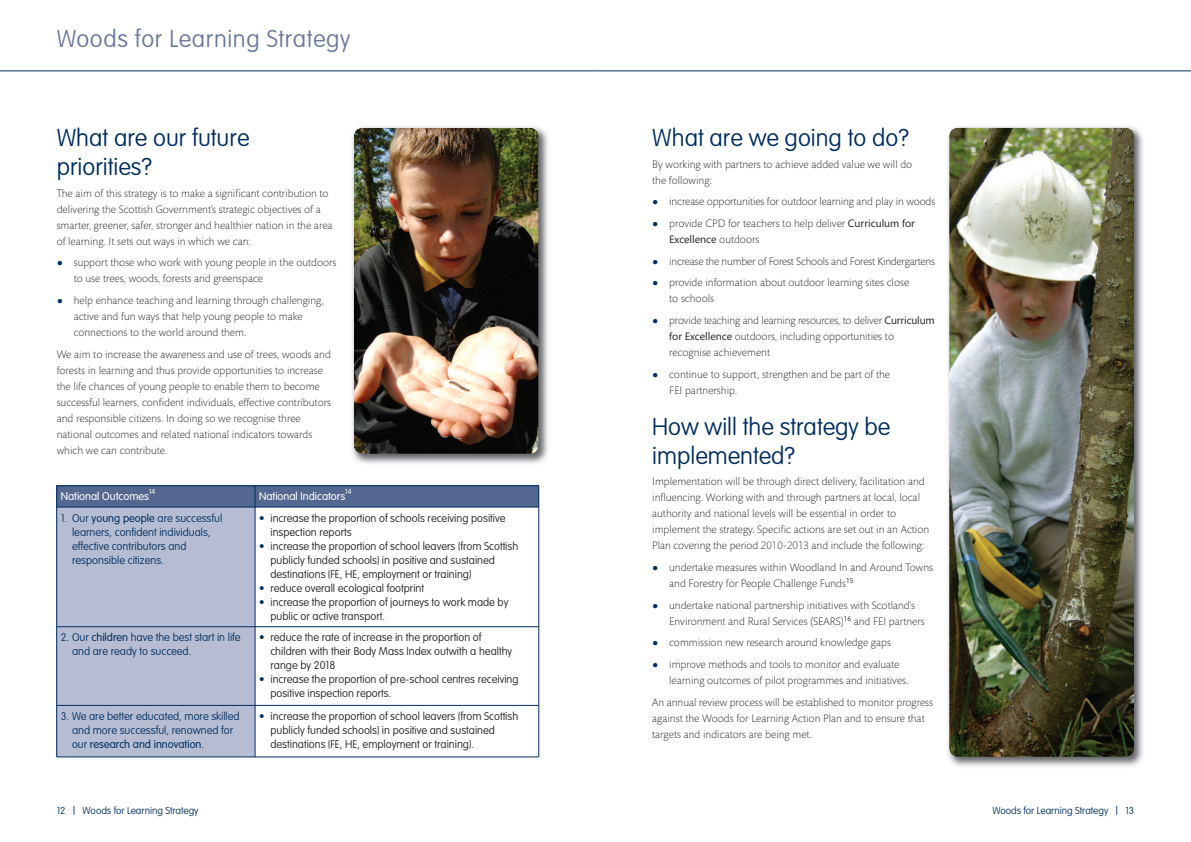
<style>
.page{position:relative;width:1191px;height:842px;background:#fff}
.page>*{position:absolute;margin:0;border:0;box-sizing:border-box;transform-origin:0 0}
.t1{font:100 24px/28.8px "VAG Rounded";color:#002e60}
.t2{font:100 24px "VAG Rounded";letter-spacing:.025em;color:#6a799e}
.t3{font:300 11px/16px "Mundo Sans";color:#231f20}
.t4{font:100 11px/14px "VAG Rounded";color:#231f20}
.t5{font:100 11px/14px "VAG Rounded";color:#002e60}
.t6{font:300 11px "Mundo Sans";letter-spacing:-.02em;color:#231f20}
.t7{font:300 11px "VAG Rounded";color:#fff}
.t8{font:100 10px "VAG Rounded";color:#002e60}
.t9{font:300 7px "VAG Rounded";color:#fff}
.s1{font-size:26px;color:#002e60}
.s2{font-weight:300}
.s3{color:#002e60}
.s4{font-weight:400}
.s5{font-size:12px}
</style>
<div class="page">
<hr style="left:595px;top:71px;width:596px;height:1px;background:#002e60">
<hr style="left:0;top:71px;width:595px;height:1px;background:#002e60">
<div style="left:57px;top:486px;width:198px;height:21px;background:#546790"></div>
<div style="left:255px;top:486px;width:284px;height:21px;background:#546790"></div>
<div style="left:57px;top:507px;width:198px;height:120px;background:#b6bdd2"></div>
<div style="left:57px;top:627px;width:198px;height:78px;background:#b6bdd2"></div>
<div style="left:57px;top:705px;width:198px;height:52px;background:#b6bdd2"></div>
<hr style="left:57px;top:486px;width:1px;height:271px;background:#002e60">
<hr style="left:255px;top:486px;width:1px;height:271px;background:#002e60">
<hr style="left:538px;top:486px;width:1px;height:271px;background:#002e60">
<hr style="left:57px;top:486px;width:482px;height:1px;background:#002e60">
<hr style="left:57px;top:507px;width:482px;height:1px;background:#002e60">
<hr style="left:57px;top:626px;width:482px;height:1px;background:#002e60">
<hr style="left:57px;top:705px;width:482px;height:1px;background:#002e60">
<hr style="left:57px;top:757px;width:482px;height:1px;background:#002e60">
<img style="left:352px;top:126px;width:196px;height:338px">
<img style="left:353px;top:128px;width:186px;height:326px;border-radius:9px">
<img style="left:948px;top:126px;width:195px;height:640px">
<img style="left:949px;top:128px;width:185px;height:628px;border-radius:9px">
<h1 class="t2" style="left:57px;top:28px;width:295px">Woods for Learning Strategy</h1>
<h1 class="t1" style="left:57px;top:125px;width:194px">What are our future priorities?</h1>
<p class="t3" style="left:57px;top:186px;width:277px">The aim of this strategy is to make a significant contribution to delivering the Scottish Government’s strategic objectives of a smarter, greener, safer, stronger and healthier nation in the area of learning. It sets out ways in which we can:</p>
<p class="t3" style="left:74px;top:256px;width:264px;text-indent:-17px"><span class="s1">•</span> support those who work with young people in the outdoors to use trees, woods, forests and greenspace</p>
<p class="t3" style="left:74px;top:293px;width:252px;text-indent:-17px"><span class="s1">•</span> help enhance teaching and learning through challenging, active and fun ways that help young people to make connections to the world around them.</p>
<p class="t3" style="left:57px;top:347px;width:276px">We aim to increase the awareness and use of trees, woods and forests in learning and thus provide opportunities to increase the life chances of young people to enable them to become successful learners, confident individuals, effective contributors and responsible citizens. In doing so we recognise three national outcomes and related national indicators towards which we can contribute.</p>
<p class="t9" style="left:149px;top:489px;width:8px">14</p>
<p class="t7" style="left:61px;top:492px;width:90px">National Outcomes</p>
<p class="t9" style="left:345px;top:489px;width:8px">14</p>
<p class="t7" style="left:259px;top:492px;width:88px">National Indicators</p>
<p class="t5" style="left:72px;top:511px;width:152px;text-indent:-11px">1. Our <span class="s2">young people</span> are successful learners, confident individuals, effective contributors and responsible citizens.</p>
<p class="t4" style="left:270px;top:511px;width:237px;text-indent:-11px"><span class="s3">•</span> increase the proportion of schools receiving positive inspection reports</p>
<p class="t4" style="left:270px;top:539px;width:249px;text-indent:-11px"><span class="s3">•</span> increase the proportion of school leavers (from Scottish publicly funded schools) in positive and sustained destinations (FE, HE, employment or training)</p>
<p class="t4" style="left:259px;top:581px;width:167px"><span class="s3">•</span> reduce overall ecological footprint</p>
<p class="t4" style="left:270px;top:595px;width:239px;text-indent:-11px"><span class="s3">•</span> increase the proportion of journeys to work made by public or active transport.</p>
<p class="t5" style="left:72px;top:631px;width:170px;text-indent:-11px">2. Our <span class="s2">children</span> have the best start in life and are ready to succeed.</p>
<p class="t4" style="left:270px;top:631px;width:243px;text-indent:-11px"><span class="s3">•</span> reduce the rate of increase in the proportion of children with their Body Mass Index outwith a healthy range by 2018</p>
<p class="t4" style="left:270px;top:673px;width:250px;text-indent:-11px"><span class="s3">•</span> increase the proportion of pre-school centres receiving positive inspection reports.</p>
<p class="t5" style="left:72px;top:710px;width:169px;text-indent:-11px">3. We are better educated, more skilled and more successful, renowned for our <span class="s2">research and innovation</span>.</p>
<p class="t4" style="left:270px;top:710px;width:249px;text-indent:-11px"><span class="s3">•</span> increase the proportion of school leavers (from Scottish publicly funded schools) in positive and sustained destinations (FE, HE, employment or training).</p>
<h1 class="t1" style="left:652px;top:125px;width:258px">What are we going to do?</h1>
<p class="t3" style="left:652px;top:157px;width:261px">By working with partners to achieve added value we will do the following:</p>
<p class="t3" style="left:652px;top:195px;width:285px"><span class="s1">•</span> increase opportunities for outdoor learning and play in woods</p>
<p class="t3" style="left:669px;top:217px;width:247px;text-indent:-17px"><span class="s1">•</span> provide CPD for teachers to help deliver <span class="s4">Curriculum for<br>Excellence</span> outdoors</p>
<p class="t6" style="left:652px;top:257px;width:284px"><span class="s1">•</span> increase the number of Forest Schools and Forest Kindergartens</p>
<p class="t3" style="left:669px;top:276px;width:241px;text-indent:-17px"><span class="s1">•</span> provide information about outdoor learning sites close to schools</p>
<p class="t3" style="left:669px;top:314px;width:267px;text-indent:-17px"><span class="s1">•</span> provide teaching and learning resources, to deliver <span class="s4">Curriculum for Excellence</span> outdoors, including opportunities to recognise achievement</p>
<p class="t3" style="left:669px;top:367px;width:222px;text-indent:-17px"><span class="s1">•</span> continue to support, strengthen and be part of the<br>FEI partnership.</p>
<h1 class="t1" style="left:652px;top:414px;width:240px">How will the strategy be implemented?</h1>
<p class="t3" style="left:652px;top:475px;width:278px">Implementation will be through direct delivery, facilitation and influencing. Working with and through partners at local, local authority and national levels will be essential in order to implement the strategy. Specific actions are set out in an Action Plan covering the period 2010-2013 and include the following:</p>
<p class="t3" style="left:669px;top:560px;width:265px;text-indent:-17px"><span class="s1">•</span> undertake measures within Woodland In and Around Towns and Forestry for People Challenge Funds<sup>15</sup></p>
<p class="t3" style="left:669px;top:598px;width:257px;text-indent:-17px"><span class="s1">•</span> undertake national partnership initiatives with Scotland’s<br>Environment and Rural Services (SEARS)<sup>16</sup> and FEI partners</p>
<p class="t3" style="left:652px;top:636px;width:240px"><span class="s1">•</span> commission new research around knowledge gaps</p>
<p class="t3" style="left:669px;top:657px;width:241px;text-indent:-17px"><span class="s1">•</span> improve methods and tools to monitor and evaluate learning outcomes of pilot programmes and initiatives.</p>
<p class="t3" style="left:652px;top:695px;width:282px">An annual review process will be established to monitor progress against the Woods for Learning Action Plan and to ensure that targets and indicators are being met.</p>
<p class="t8" style="left:57px;top:806px;width:143px">12 <span class="s5">|</span> Woods for Learning Strategy</p>
<p class="t8" style="left:992px;top:806px;width:143px">Woods for Learning Strategy <span class="s5">|</span> 13</p>
</div>
